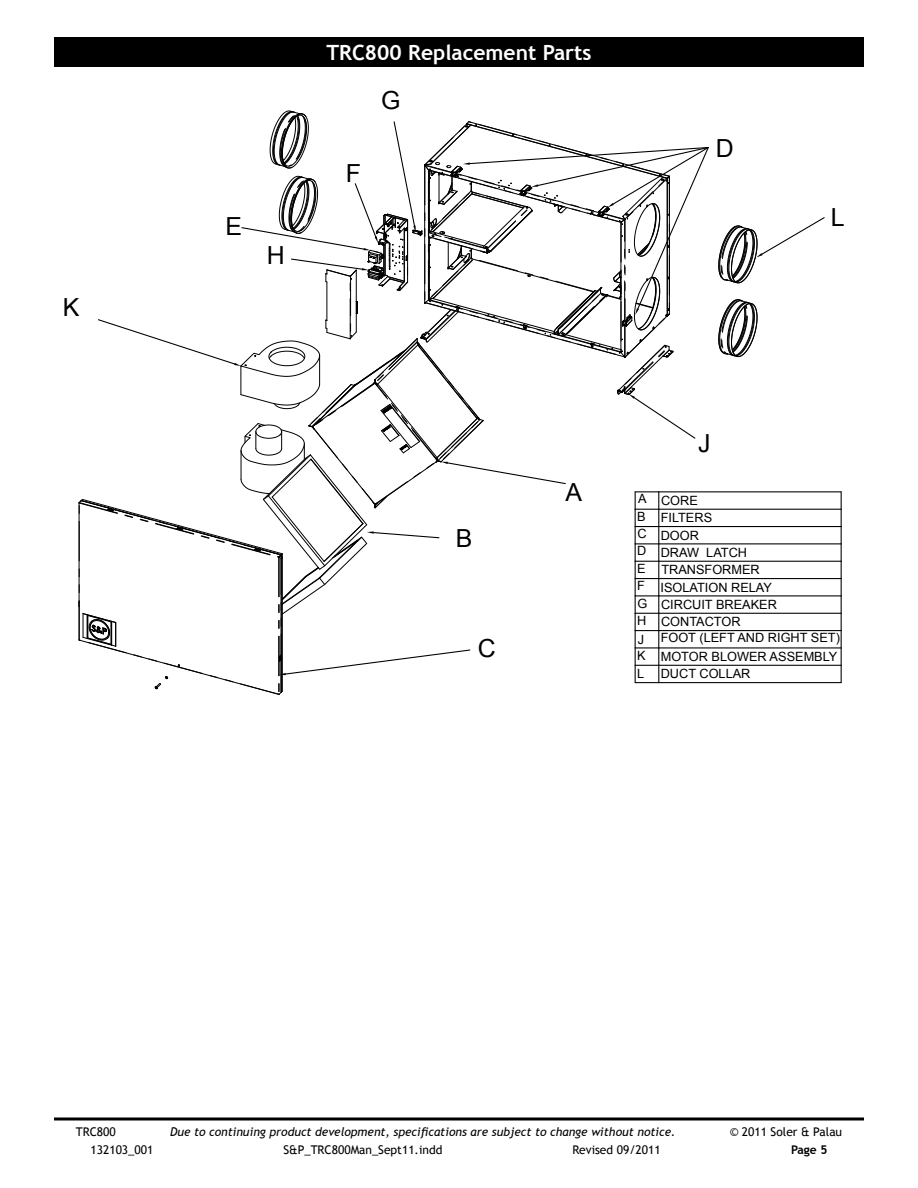
<style>
.page{position:relative;width:918px;height:1188px;background:#fff}
.page>*{position:absolute;margin:0;border:0;box-sizing:border-box;transform-origin:0 0}
.t1{font:24.9px "Arial";color:#000}
.t2{font:700 21px "Trebuchet MS";color:#fff}
.t3{font:12.75px/17.4px "Arial";color:#000}
.t4{font:italic 12px "Trebuchet MS";color:#000}
.t5{font:12px "Trebuchet MS";color:#000}
.t6{font:700 12px "Trebuchet MS";color:#000}
</style>
<div class="page">
<hr style="left:54px;top:1118px;width:810px;height:2px;background:#000">
<div style="left:54px;top:38px;width:810px;height:29px;background:#000"></div>
<hr style="left:659px;top:491px;width:182px;height:1px;background:#000">
<hr style="left:659px;top:509px;width:182px;height:1px;background:#000">
<hr style="left:659px;top:526px;width:182px;height:1px;background:#000">
<hr style="left:659px;top:543px;width:182px;height:1px;background:#000">
<hr style="left:659px;top:561px;width:182px;height:1px;background:#000">
<hr style="left:659px;top:578px;width:182px;height:1px;background:#000">
<hr style="left:659px;top:595px;width:182px;height:1px;background:#000">
<hr style="left:659px;top:613px;width:182px;height:1px;background:#000">
<hr style="left:659px;top:630px;width:182px;height:1px;background:#000">
<hr style="left:659px;top:647px;width:182px;height:1px;background:#000">
<hr style="left:659px;top:665px;width:182px;height:1px;background:#000">
<hr style="left:659px;top:682px;width:182px;height:1px;background:#000">
<svg style="left:841px;top:492px;width:1px;height:191px"></svg>
<svg style="left:718px;top:299px;width:40px;height:58px"></svg>
<svg style="left:718px;top:217px;width:107px;height:67px"></svg>
<svg style="left:78px;top:110px;width:632px;height:585px"></svg>
<h2 class="t2" style="left:326px;top:40px;width:267px">TRC800 Replacement Parts</h2>
<h1 class="t1" style="left:63px;top:291px;width:18px">K</h1>
<h1 class="t1" style="left:226px;top:210px;width:18px">E</h1>
<h1 class="t1" style="left:267px;top:239px;width:19px">H</h1>
<h1 class="t1" style="left:346px;top:157px;width:17px">F</h1>
<h1 class="t1" style="left:381px;top:84px;width:21px">G</h1>
<h1 class="t1" style="left:456px;top:522px;width:18px">B</h1>
<h1 class="t1" style="left:478px;top:632px;width:19px">C</h1>
<h1 class="t1" style="left:716px;top:132px;width:19px">D</h1>
<h1 class="t1" style="left:831px;top:201px;width:15px">L</h1>
<h1 class="t1" style="left:565px;top:475px;width:18px">A</h1>
<h1 class="t1" style="left:698px;top:427px;width:14px">J</h1>
<p class="t3" style="left:637px;top:492px;width:141px">A CORE<br>B FILTERS<br>C DOOR<br>D DRAW LATCH<br>E TRANSFORMER<br>F ISOLATION RELAY<br>G CIRCUIT BREAKER<br>H CONTACTOR<br>J</p>
<p class="t3" style="left:637px;top:629px;width:204px;line-height:18.6px;text-align:right">FOOT (LEFT AND RIGHT SET)<br>K MOTOR BLOWER ASSEMBLY</p>
<p class="t3" style="left:637px;top:665px;width:9px">L</p>
<p class="t3" style="left:661px;top:665px;width:91px">DUCT COLLAR</p>
<p class="t5" style="left:76px;top:1124px;width:41px">TRC800</p>
<p class="t4" style="left:170px;top:1124px;width:507px">Due to continuing product development, specifications are subject to change without notice.</p>
<p class="t5" style="left:730px;top:1124px;width:114px">© 2011 Soler &amp; Palau</p>
<p class="t5" style="left:91px;top:1142px;width:64px">132103_001</p>
<p class="t5" style="left:283px;top:1142px;width:160px">S&amp;P_TRC800Man_Sept11.indd</p>
<p class="t5" style="left:572px;top:1142px;width:90px">Revised 09/2011</p>
<p class="t6" style="left:791px;top:1142px;width:38px">Page 5</p>
</div>
